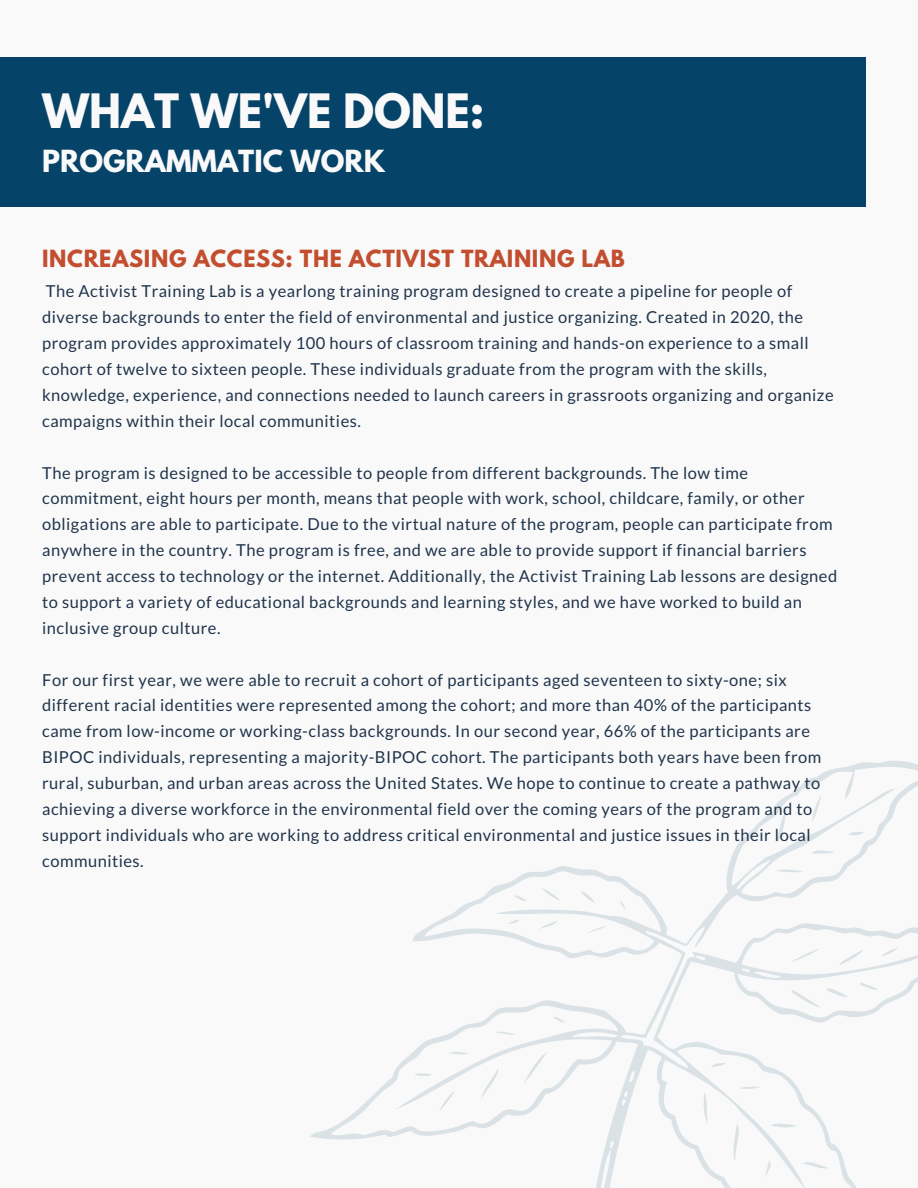
<style>
.page{position:relative;width:918px;height:1188px;background:#f9f9f9}
.page>*{position:absolute;margin:0;border:0;box-sizing:border-box;transform-origin:0 0}
.t1{font:700 42px "League Spartan";color:#f9f9f9}
.t2{font:700 27px "League Spartan";color:#f9f9f9}
.t3{font:700 21px "League Spartan";letter-spacing:.03em;color:#c24e2f}
.t4{font:16.5px/25.8px "Lato";letter-spacing:.03em;color:#20344b}
</style>
<div class="page">
<svg style="left:310px;top:761px;width:608px;height:427px"></svg>
<svg style="left:777px;top:808px;width:10px;height:35px"></svg>
<svg style="left:731px;top:1123px;width:11px;height:38px"></svg>
<svg style="left:812px;top:795px;width:9px;height:27px"></svg>
<svg style="left:791px;top:948px;width:29px;height:14px"></svg>
<svg style="left:839px;top:950px;width:24px;height:15px"></svg>
<div style="left:0;top:57px;width:865px;height:150px;background:#064368"></div>
<h1 class="t1" style="left:42px;top:78px;width:444px">WHAT WE'VE DONE:</h1>
<h2 class="t2" style="left:42px;top:140px;width:344px">PROGRAMMATIC WORK</h2>
<p class="t3" style="left:42px;top:242px;width:584px">INCREASING ACCESS: THE ACTIVIST TRAINING LAB</p>
<p class="t4" style="left:42px;top:278px;width:793px">The Activist Training Lab is a yearlong training program designed to create a pipeline for people of diverse backgrounds to enter the field of environmental and justice organizing. Created in 2020, the program provides approximately 100 hours of classroom training and hands-on experience to a small cohort of twelve to sixteen people. These individuals graduate from the program with the skills, knowledge, experience, and connections needed to launch careers in grassroots organizing and organize campaigns within their local communities.</p>
<p class="t4" style="left:42px;top:460px;width:797px">The program is designed to be accessible to people from different backgrounds. The low time commitment, eight hours per month, means that people with work, school, childcare, family, or other obligations are able to participate. Due to the virtual nature of the program, people can participate from anywhere in the country. The program is free, and we are able to provide support if financial barriers prevent access to technology or the internet. Additionally, the Activist Training Lab lessons are designed to support a variety of educational backgrounds and learning styles, and we have worked to build an inclusive group culture.</p>
<p class="t4" style="left:42px;top:667px;width:781px">For our first year, we were able to recruit a cohort of participants aged seventeen to sixty-one; six different racial identities were represented among the cohort; and more than 40% of the participants came from low-income or working-class backgrounds. In our second year, 66% of the participants are BIPOC individuals, representing a majority-BIPOC cohort. The participants both years have been from rural, suburban, and urban areas across the United States. We hope to continue to create a pathway to achieving a diverse workforce in the environmental field over the coming years of the program and to support individuals who are working to address critical environmental and justice issues in their local communities.</p>
</div>
